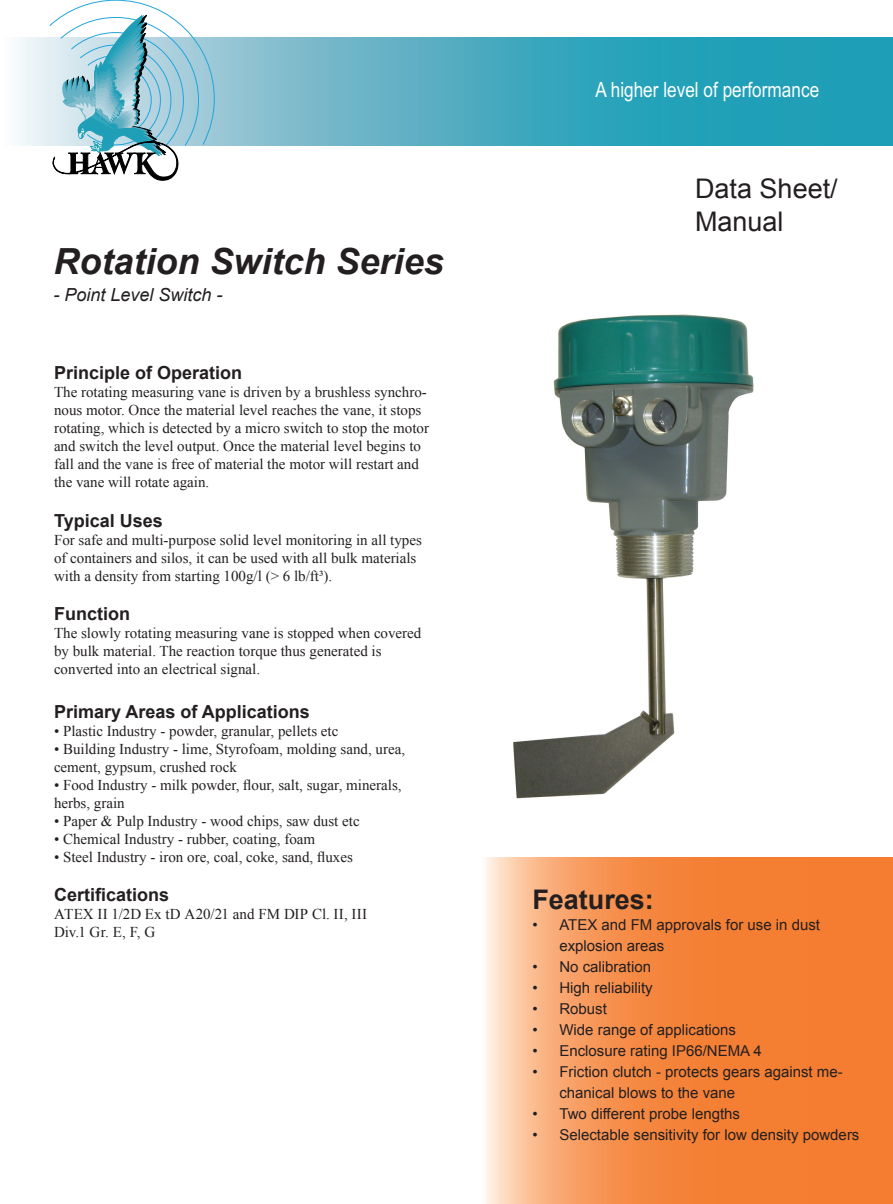
<style>
.page{position:relative;width:893px;height:1204px;background:#fff}
.page>*{position:absolute;margin:0;border:0;box-sizing:border-box;transform-origin:0 0}
.t1{font:italic 700 36px "Arial";color:#231f20}
.t2{font:27px "Arial";color:#231f20}
.t3{font:700 27px "Arial";color:#231f20}
.t4{font:21px "Arial Narrow";color:#fff}
.t5{font:700 18px "Arial";color:#231f20}
.t6{font:italic 18px "Arial";color:#231f20}
.t7{font:15px/18px "Times New Roman";color:#231f20}
.t8{font:15px/21px "Arial";color:#231f20}
</style>
<div class="page">
<svg style="left:484px;top:857px;width:409px;height:346px;background:#f69150"></svg>
<svg style="left:18px;top:38px;width:875px;height:108px;background:#4cadc2"></svg>
<svg style="left:49px;top:0;width:166px;height:180px"></svg>
<img style="left:513px;top:314px;width:241px;height:485px">
<p class="t1" style="left:54px;top:238px;width:392px">Rotation Switch Series</p>
<p class="t6" style="left:54px;top:283px;width:171px">- Point Level Switch -</p>
<p class="t5" style="left:54px;top:361px;width:190px">Principle of Operation</p>
<p class="t7" style="left:54px;top:383px;width:376px">The rotating measuring vane is driven by a brushless synchro&shy;nous motor. Once the material level reaches the vane, it stops rotating, which is detected by a micro switch to stop the motor and switch the level output. Once the material level begins to fall and the vane is free of material the motor will restart and the vane will rotate again.</p>
<p class="t5" style="left:54px;top:508px;width:110px">Typical Uses</p>
<p class="t7" style="left:54px;top:530px;width:369px">For safe and multi-purpose solid level monitoring in all types of containers and silos, it can be used with all bulk materials with a density from starting 100g/l (&gt; 6 lb/ft³).</p>
<p class="t5" style="left:54px;top:602px;width:77px">Function</p>
<p class="t7" style="left:54px;top:624px;width:369px">The slowly rotating measuring vane is stopped when covered</p>
<p class="t7" style="left:54px;top:642px;width:329px">by bulk material. The reaction torque thus generated is</p>
<p class="t7" style="left:54px;top:660px;width:208px">converted into an electrical signal.</p>
<p class="t5" style="left:54px;top:699px;width:257px">Primary Areas of Applications</p>
<p class="t7" style="left:54px;top:721px;width:286px">• Plastic Industry - powder, granular, pellets etc</p>
<p class="t7" style="left:54px;top:739px;width:353px">• Building Industry - lime, Styrofoam, molding sand, urea,</p>
<p class="t7" style="left:54px;top:757px;width:184px">cement, gypsum, crushed rock</p>
<p class="t7" style="left:54px;top:775px;width:349px">• Food Industry - milk powder, flour, salt, sugar, minerals, herbs, grain</p>
<p class="t7" style="left:54px;top:811px;width:307px">• Paper &amp; Pulp Industry - wood chips, saw dust etc</p>
<p class="t7" style="left:54px;top:829px;width:263px">• Chemical Industry - rubber, coating, foam</p>
<p class="t7" style="left:54px;top:847px;width:300px">• Steel Industry - iron ore, coal, coke, sand, fluxes</p>
<p class="t5" style="left:54px;top:883px;width:117px">Certifications</p>
<p class="t7" style="left:54px;top:905px;width:315px">ATEX II 1/2D Ex tD A20/21 and FM DIP Cl. II, III</p>
<p class="t7" style="left:54px;top:923px;width:103px">Div.1 Gr. E, F, G</p>
<p class="t4" style="left:595px;top:74px;width:225px">A higher level of performance</p>
<p class="t2" style="left:695px;top:171px;width:144px">Data Sheet/</p>
<p class="t2" style="left:695px;top:203px;width:90px">Manual</p>
<p class="t3" style="left:532px;top:881px;width:123px">Features:</p>
<p class="t8" style="left:559px;top:913px;width:262px">ATEX and FM approvals for use in dust explosion areas</p>
<p class="t8" style="left:559px;top:955px;width:93px">No calibration</p>
<p class="t8" style="left:559px;top:976px;width:95px">High reliability</p>
<p class="t8" style="left:559px;top:997px;width:49px">Robust</p>
<p class="t8" style="left:559px;top:1018px;width:178px">Wide range of applications</p>
<p class="t8" style="left:559px;top:1039px;width:204px">Enclosure rating IP66/NEMA 4</p>
<p class="t8" style="left:559px;top:1060px;width:285px">Friction clutch - protects gears against me&shy;chanical blows to the vane</p>
<p class="t8" style="left:559px;top:1102px;width:182px">Two different probe lengths</p>
<p class="t8" style="left:559px;top:1123px;width:302px">Selectable sensitivity for low density powders</p>
<p class="t8" style="left:532px;top:913px;width:7px">•</p>
<p class="t8" style="left:532px;top:955px;width:7px;text-align:justify">• • • • • •</p>
<p class="t8" style="left:532px;top:1102px;width:7px">• •</p>
</div>
